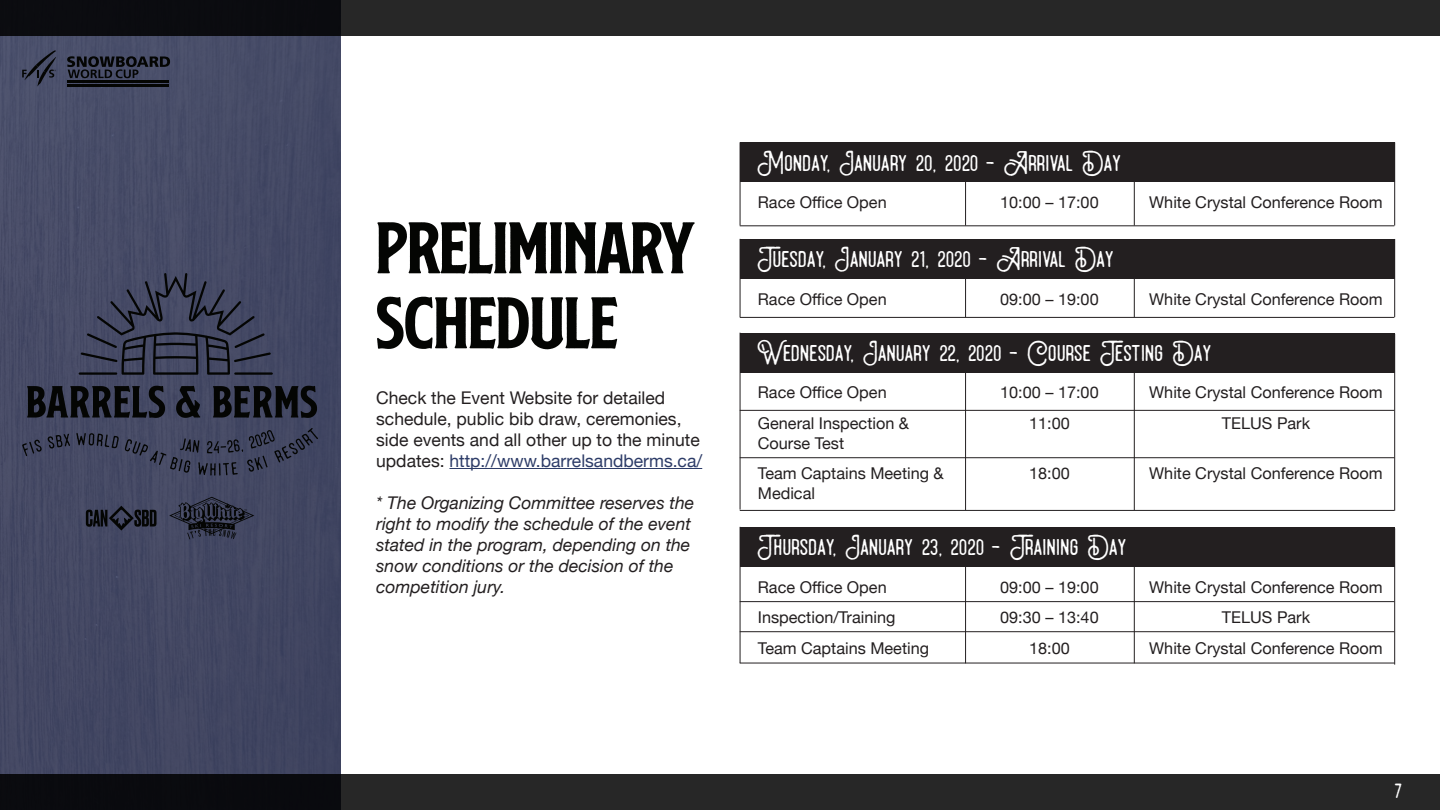
<style>
.page{position:relative;width:1440px;height:810px;background:#fff}
.page>*{position:absolute;margin:0;border:0;box-sizing:border-box;transform-origin:0 0}
.t1{font:85px/75px "SS Nickson One";color:#040503}
.t2{font:25px "Heubeul Rough";color:#fff}
.t3{font:22.5px "Heubeul Rough";color:#fff}
.t4{font:italic 17.5px/21px "Helvetica Neue";color:#231f20}
.t5{font:17.5px/21px "Helvetica Neue";color:#231f20}
.t6{font:16.25px/19.5px "Helvetica Neue";color:#231f20}
.s1{color:#2d3c68}
</style>
<div class="page">
<div style="left:0;top:0;width:340px;height:810px;background:#444964"></div>
<svg style="left:0;top:0;width:1440px;height:36px;background:#202021"></svg>
<svg style="left:0;top:774px;width:1440px;height:36px;background:#1f2021"></svg>
<svg style="left:27px;top:386px;width:138px;height:32px"></svg>
<svg style="left:176px;top:386px;width:24px;height:32px"></svg>
<svg style="left:213px;top:386px;width:104px;height:32px"></svg>
<hr style="left:79px;top:372px;width:38px;height:3px;background:#040503">
<hr style="left:234px;top:372px;width:39px;height:3px;background:#040503">
<svg style="left:81px;top:273px;width:190px;height:102px"></svg>
<svg style="left:22px;top:440px;width:20px;height:16px"></svg>
<svg style="left:48px;top:434px;width:22px;height:15px"></svg>
<svg style="left:76px;top:433px;width:43px;height:15px"></svg>
<svg style="left:125px;top:428px;width:193px;height:48px"></svg>
<svg style="left:22px;top:50px;width:34px;height:36px"></svg>
<svg style="left:67px;top:56px;width:103px;height:22px"></svg>
<hr style="left:68px;top:81px;width:101px;height:2px;background:#040503">
<hr style="left:68px;top:84px;width:101px;height:2px;background:#040503">
<svg style="left:86px;top:506px;width:71px;height:25px"></svg>
<svg style="left:169px;top:497px;width:85px;height:42px"></svg>
<div style="left:740px;top:143px;width:655px;height:39px;background:#231f20"></div>
<div style="left:740px;top:239px;width:655px;height:39px;background:#231f20"></div>
<div style="left:740px;top:333px;width:655px;height:39px;background:#231f20"></div>
<div style="left:740px;top:527px;width:655px;height:39px;background:#231f20"></div>
<hr style="left:740px;top:226px;width:654px;height:1px;background:#231f20">
<hr style="left:740px;top:317px;width:654px;height:1px;background:#231f20">
<hr style="left:740px;top:410px;width:654px;height:1px;background:#231f20">
<hr style="left:740px;top:457px;width:654px;height:1px;background:#231f20">
<hr style="left:740px;top:510px;width:654px;height:1px;background:#231f20">
<hr style="left:740px;top:601px;width:654px;height:1px;background:#231f20">
<hr style="left:740px;top:631px;width:654px;height:1px;background:#231f20">
<hr style="left:740px;top:663px;width:654px;height:1px;background:#231f20">
<hr style="left:1134px;top:182px;width:1px;height:44px;background:#231f20">
<hr style="left:1134px;top:278px;width:1px;height:39px;background:#231f20">
<hr style="left:1134px;top:372px;width:1px;height:138px;background:#231f20">
<hr style="left:1134px;top:566px;width:1px;height:97px;background:#231f20">
<hr style="left:740px;top:142px;width:1px;height:83px;background:#231f20">
<hr style="left:740px;top:239px;width:1px;height:78px;background:#231f20">
<hr style="left:740px;top:333px;width:1px;height:177px;background:#231f20">
<hr style="left:740px;top:527px;width:1px;height:136px;background:#231f20">
<hr style="left:965px;top:182px;width:1px;height:44px;background:#231f20">
<hr style="left:965px;top:278px;width:1px;height:39px;background:#231f20">
<hr style="left:965px;top:372px;width:1px;height:138px;background:#231f20">
<hr style="left:965px;top:566px;width:1px;height:97px;background:#231f20">
<hr style="left:1394px;top:142px;width:1px;height:84px;background:#231f20">
<hr style="left:1394px;top:334px;width:1px;height:177px;background:#231f20">
<hr style="left:1394px;top:528px;width:1px;height:137px;background:#231f20">
<hr style="left:1394px;top:239px;width:1px;height:78px;background:#231f20">
<hr style="left:449px;top:468px;width:253px;height:1px;background:#2d3c68">
<p class="t1" style="left:376px;top:203px;width:319px">PRELIMINARY<br>SCHEDULE</p>
<p class="t5" style="left:376px;top:388px;width:328px">Check the Event Website for detailed schedule, public bib draw, ceremonies, side events and all other up to the minute updates: <span class="s1">http://www.barrelsandberms.ca/</span></p>
<p class="t4" style="left:376px;top:493px;width:320px">* The Organizing Committee reserves the right to modify the schedule of the event stated in the program, depending on the snow conditions or the decision of the competition jury.</p>
<p class="t2" style="left:758px;top:144px;width:366px">Monday, January 20, 2020 - Arrival Day</p>
<p class="t6" style="left:758px;top:193px;width:130px">Race Office Open</p>
<p class="t6" style="left:1000px;top:193px;width:100px">10:00 – 17:00</p>
<p class="t2" style="left:758px;top:241px;width:358px">Tuesday, January 21, 2020 - Arrival Day</p>
<p class="t6" style="left:758px;top:290px;width:130px">Race Office Open</p>
<p class="t6" style="left:1000px;top:290px;width:100px">09:00 – 19:00</p>
<p class="t6" style="left:1149px;top:193px;width:235px">White Crystal Conference Room</p>
<p class="t6" style="left:1149px;top:290px;width:235px">White Crystal Conference Room</p>
<p class="t2" style="left:758px;top:335px;width:456px">Wednesday, January 22, 2020 - Course Testing Day</p>
<p class="t6" style="left:758px;top:384px;width:130px">Race Office Open</p>
<p class="t6" style="left:758px;top:415px;width:153px">General Inspection &amp;<br>Course Test</p>
<p class="t6" style="left:758px;top:465px;width:188px">Team Captains Meeting &amp;<br>Medical</p>
<p class="t6" style="left:1000px;top:384px;width:100px">10:00 – 17:00</p>
<p class="t6" style="left:1029px;top:415px;width:42px">11:00</p>
<p class="t6" style="left:1029px;top:465px;width:42px">18:00</p>
<p class="t2" style="left:758px;top:529px;width:371px">Thursday, January 23, 2020 - Training Day</p>
<p class="t6" style="left:758px;top:578px;width:130px">Race Office Open</p>
<p class="t6" style="left:758px;top:609px;width:139px">Inspection/Training</p>
<p class="t6" style="left:758px;top:639px;width:173px">Team Captains Meeting</p>
<p class="t6" style="left:1000px;top:578px;width:100px">09:00 – 19:00</p>
<p class="t6" style="left:1000px;top:609px;width:100px">09:30 – 13:40</p>
<p class="t6" style="left:1029px;top:639px;width:42px">18:00</p>
<p class="t6" style="left:1149px;top:384px;width:235px">White Crystal Conference Room</p>
<p class="t6" style="left:1222px;top:415px;width:90px">TELUS Park</p>
<p class="t6" style="left:1149px;top:465px;width:235px">White Crystal Conference Room</p>
<p class="t6" style="left:1149px;top:578px;width:235px">White Crystal Conference Room</p>
<p class="t6" style="left:1222px;top:609px;width:90px">TELUS Park</p>
<p class="t6" style="left:1149px;top:639px;width:235px">White Crystal Conference Room</p>
<h3 class="t3" style="left:1395px;top:774px;width:9px">7</h3>
</div>
